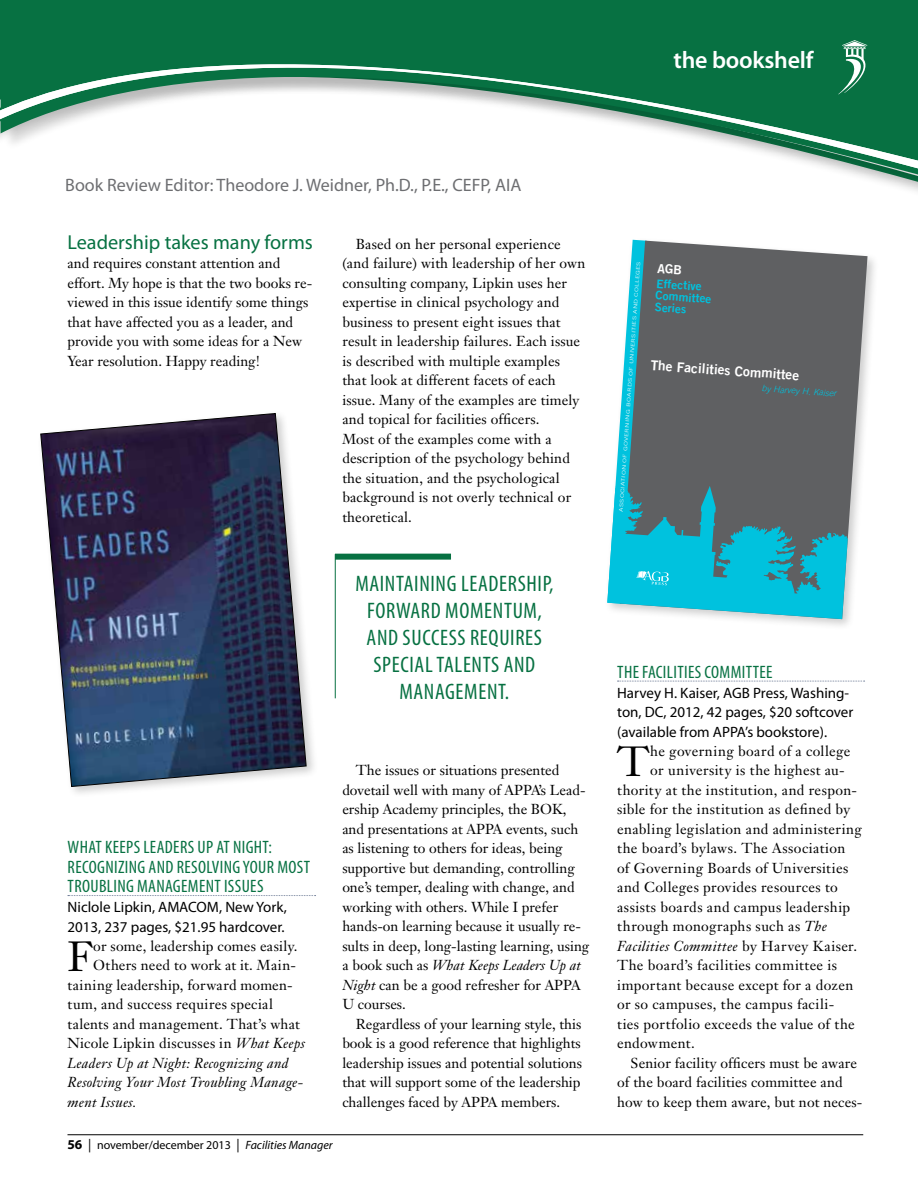
<style>
.page{position:relative;width:918px;height:1188px;background:#fff}
.page>*{position:absolute;margin:0;border:0;box-sizing:border-box;transform-origin:0 0}
.t1{font:41.55px "Janson Text";color:#000}
.t2{font:600 24px "Myriad Pro";letter-spacing:-.01em;color:#fff}
.t3{font:condensed 22.5px/27px "Myriad Pro";letter-spacing:.03em;color:#077142;text-align:center}
.t4{font:20.25px "Myriad Pro";color:#077142}
.t5{font:condensed 18px/19.5px "Myriad Pro";letter-spacing:.02em;color:#077142}
.t6{font:18px "Myriad Pro";color:#6d6e71}
.t7{font:15px/19.5px "Myriad Pro";color:#000}
.t8{font:14.25px/19.5px "Janson Text";letter-spacing:.01em;color:#000}
.t9{font:italic 14.25px "Janson Text";letter-spacing:.02em;color:#000}
.t10{font:14.25px "Janson Text";letter-spacing:.03em;color:#000}
.t11{font:14.25px "Janson Text";letter-spacing:.035em;color:#000}
.t12{font:13.65px "Trade Gothic Bold Two";color:#fff}
.t13{font:12px "Myriad Pro";color:#000}
.t14{font:11.85px/11.9px "Trade Gothic Bold Two";color:#00c2de}
.t15{font:italic 300 8.85px "Trade Gothic";color:#00c2de}
.t16{font:300 4.95px "Trade Gothic";color:#fff;scale:1.43 1}
.s1{font-style:italic}
.s2{font-weight:700;font-size:13.5px}
.s3{font-size:13.5px}
.s4{font-style:normal}
</style>
<div class="page">
<hr style="left:68px;top:1134px;width:795px;height:1px;background:#000">
<svg style="left:0;top:0;width:918px;height:191px;fill:#077142"></svg>
<svg style="left:68px;top:895px;width:248px;height:1px"></svg>
<svg style="left:618px;top:681px;width:247px;height:1px"></svg>
<div style="left:37px;top:410px;width:281px;height:389px;background:#000;opacity:.2"></div>
<svg style="left:40px;top:413px;width:267px;height:374px;background:#4c536f"></svg>
<div style="left:335px;top:554px;width:116px;height:6px;background:#077142"></div>
<hr style="left:335px;top:554px;width:1px;height:144px;background:#077142">
<div style="left:604px;top:236px;width:276px;height:395px;background:#000;opacity:.2"></div>
<svg style="left:607px;top:240px;width:261px;height:379px;background:#5f8990"></svg>
<h2 class="t2" style="left:674px;top:46px;width:141px">the bookshelf</h2>
<p class="t6" style="left:65px;top:173px;width:458px">Book Review Editor: Theodore J. Weidner, Ph.D., P.E., CEFP, AIA</p>
<h3 class="t4" style="left:68px;top:230px;width:247px">Leadership takes many forms</h3>
<p class="t8" style="left:67px;top:254px;width:246px">and requires constant attention and effort. My hope is that the two books re&shy;viewed in this issue identify some things that have affected you as a leader, and provide you with some ideas for a New Year resolution. Happy reading!</p>
<p class="t8" style="left:342px;top:234px;width:245px;text-indent:13px">Based on her personal experience (and failure) with leadership of her own consulting company, Lipkin uses her expertise in clinical psychology and business to present eight issues that result in leadership failures. Each issue is described with multiple examples that look at different facets of each issue. Many of the examples are timely and topical for facilities officers.<br>Most of the examples come with a description of the psychology behind the situation, and the psychological background is not overly technical or theoretical.</p>
<h3 class="t3" style="left:355px;top:570px;width:200px">MAINTAINING LEADERSHIP,<br>FORWARD MOMENTUM,<br>AND SUCCESS REQUIRES<br>SPECIAL TALENTS AND<br>MANAGEMENT.</h3>
<p class="t5" style="left:68px;top:838px;width:244px">WHAT KEEPS LEADERS UP AT NIGHT:<br>RECOGNIZING AND RESOLVING YOUR MOST<br>TROUBLING MANAGEMENT ISSUES</p>
<p class="t7" style="left:68px;top:897px;width:221px">Niclole Lipkin, AMACOM, New York,<br>2013, 237 pages, $21.95 hardcover.</p>
<h1 class="t1" style="left:68px;top:930px;width:27px">F</h1>
<p class="t8" style="left:93px;top:936px;width:206px">or some, leadership comes easily.</p>
<p class="t8" style="left:93px;top:956px;width:204px">Others need to work at it. Main-</p>
<p class="t8" style="left:68px;top:975px;width:227px">taining leadership, forward momen-</p>
<p class="t8" style="left:68px;top:995px;width:207px">tum, and success requires special</p>
<p class="t8" style="left:68px;top:1014px;width:234px">talents and management. That’s what</p>
<p class="t8" style="left:68px;top:1034px;width:239px">Nicole Lipkin discusses in <span class="s1">What Keeps</span></p>
<p class="t9" style="left:68px;top:1054px;width:222px">Leaders Up at Night: Recognizing and</p>
<p class="t9" style="left:68px;top:1074px;width:237px">Resolving Your Most Troubling Manage-</p>
<p class="t9" style="left:68px;top:1093px;width:71px">ment Issues.</p>
<p class="t8" style="left:342px;top:761px;width:249px;text-indent:13px">The issues or situations presented dovetail well with many of APPA’s Lead&shy;ership Academy principles, the BOK, and presentations at APPA events, such as listening to others for ideas, being supportive but demanding, controlling one’s temper, dealing with change, and working with others. While I prefer hands-on learning because it usually re&shy;sults in deep, long-lasting learning, using a book such as <span class="s1">What Keeps Leaders Up at Night</span> can be a good refresher for APPA U courses.</p>
<p class="t8" style="left:342px;top:1014px;width:241px;text-align:justify;text-indent:13px">Regardless of your learning style, this book is a good reference that highlights leadership issues and potential solutions that will support some of the leadership challenges faced by APPA members.</p>
<p class="t13" style="left:68px;top:1137px;width:267px"><span class="s2">56</span> <span class="s3">|</span> november/december 2013 <span class="s3">|</span> <span class="s1">Facilities Manager</span></p>
<p class="t16" style="left:618px;top:511px;width:177px;rotate:-86deg">ASSOCIATION OF GOVERNING BOARDS OF UNIVERSITIES AND COLLEGES</p>
<p class="t14" style="left:657px;top:277px;width:57px;rotate:4deg">Effective<br>Committee<br>Series</p>
<p class="t12" style="left:651px;top:356px;width:150px;rotate:4deg">The Facilities Committee</p>
<p class="t15" style="left:762px;top:383px;width:76px;rotate:4deg">by Harvey H. Kaiser</p>
<p class="t5" style="left:617px;top:663px;width:157px">THE FACILITIES COMMITTEE</p>
<p class="t7" style="left:617px;top:682px;width:238px">Harvey H. Kaiser, AGB Press, Washing&shy;ton, DC, 2012, 42 pages, $20 softcover (available from APPA’s bookstore).</p>
<h1 class="t1" style="left:617px;top:735px;width:34px">T</h1>
<p class="t8" style="left:650px;top:741px;width:202px">he governing board of a college</p>
<p class="t8" style="left:650px;top:761px;width:196px">or university is the highest au-</p>
<p class="t8" style="left:617px;top:780px;width:242px">thority at the institution, and respon-</p>
<p class="t8" style="left:617px;top:800px;width:235px">sible for the institution as defined by</p>
<p class="t8" style="left:617px;top:819px;width:246px">enabling legislation and administering</p>
<p class="t10" style="left:617px;top:839px;width:230px">the board’s bylaws. The Association</p>
<p class="t8" style="left:617px;top:858px;width:233px">of Governing Boards of Universities</p>
<p class="t8" style="left:617px;top:878px;width:222px">and Colleges provides resources to</p>
<p class="t10" style="left:617px;top:898px;width:234px">assists boards and campus leadership</p>
<p class="t8" style="left:617px;top:917px;width:212px">through monographs such as <span class="s1">The</span></p>
<p class="t9" style="left:617px;top:937px;width:242px">Facilities Committee <span class="s4">by Harvey Kaiser.</span></p>
<p class="t10" style="left:617px;top:956px;width:222px">The board’s facilities committee is</p>
<p class="t8" style="left:617px;top:975px;width:238px">important because except for a dozen</p>
<p class="t11" style="left:617px;top:995px;width:219px">or so campuses, the campus facili-</p>
<p class="t8" style="left:617px;top:1014px;width:239px">ties portfolio exceeds the value of the</p>
<p class="t8" style="left:617px;top:1034px;width:79px">endowment.</p>
<p class="t8" style="left:631px;top:1053px;width:228px">Senior facility officers must be aware</p>
<p class="t8" style="left:617px;top:1073px;width:227px">of the board facilities committee and</p>
<p class="t8" style="left:617px;top:1092px;width:247px">how to keep them aware, but not neces-</p>
</div>
